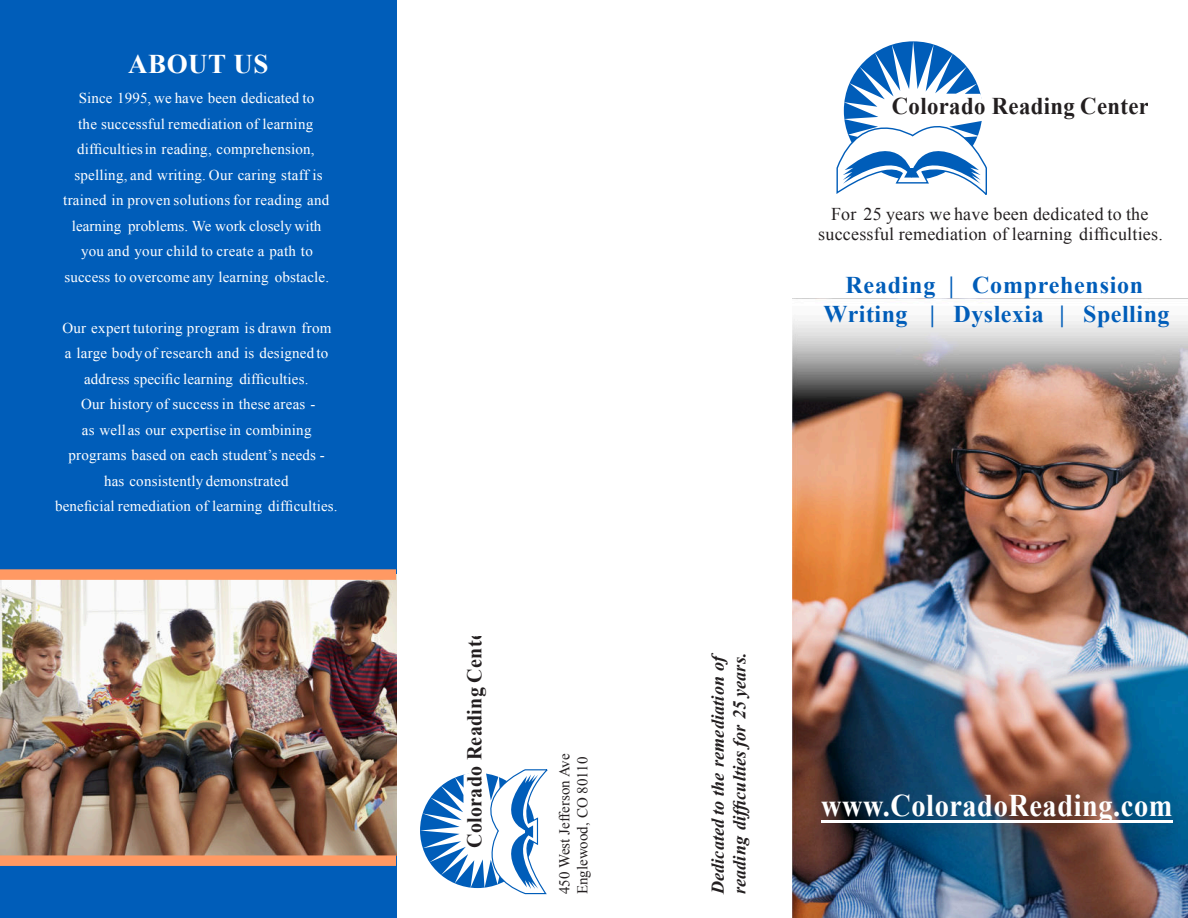
<style>
.page{position:relative;width:1188px;height:918px;background:#fff}
.page>*{position:absolute;margin:0;border:0;box-sizing:border-box;transform-origin:0 0}
.t1{font:700 31.5px "Times New Roman";letter-spacing:.02em;color:#fff;scale:.9 1}
.t2{font:700 27px "Times New Roman";letter-spacing:.02em;color:#fff}
.t3{font:700 24px/28.8px "Times New Roman";letter-spacing:.02em;color:#005db9;text-align:center}
.t4{font:700 24px "Times New Roman";letter-spacing:.015em;color:#231f20;scale:.95 1}
.t5{font:700 21px "Times New Roman";letter-spacing:.015em;color:#231f20;scale:.95 1}
.t6{font:18px/19.5px "Times New Roman";letter-spacing:.01em;color:#231f20;text-align:center}
.t7{font:italic 700 18px/21.6px "Times New Roman";letter-spacing:.01em;color:#231f20}
.t8{font:15px/25.5px "Times New Roman";letter-spacing:.015em;color:#fff;text-align:center}
.t9{font:15px/18px "Times New Roman";color:#231f20}
</style>
<div class="page">
<div style="left:0;top:0;width:396px;height:918px;background:#005db9"></div>
<img style="left:792px;top:298px;width:396px;height:620px">
<svg style="left:836px;top:41px;width:151px;height:154px"></svg>
<hr style="left:821px;top:820px;width:351px;height:3px;background:#fff">
<svg style="left:420px;top:769px;width:128px;height:126px"></svg>
<img style="left:0;top:580px;width:396px;height:275px">
<div style="left:0;top:569px;width:396px;height:11px;background:#ff9963"></div>
<div style="left:0;top:855px;width:396px;height:11px;background:#ff9963"></div>
<h2 class="t2" style="left:128px;top:46px;width:142px">ABOUT US</h2>
<p class="t8" style="left:63px;top:85px;width:268px">Since 1995, we have been dedicated to<br>the successful remediation of learning difficulties in reading, comprehension, spelling, and writing. Our caring staff is trained in proven solutions for reading and learning problems. We work closely with you and your child to create a path to success to overcome any learning obstacle.</p>
<p class="t8" style="left:55px;top:315px;width:284px">Our expert tutoring program is drawn from<br>a large body of research and is designed to address specific learning difficulties.<br>Our history of success in these areas -<br>as well as our expertise in combining programs based on each student’s needs -<br>has consistently demonstrated<br>beneficial remediation of learning difficulties.</p>
<h3 class="t5" style="left:460px;top:848px;width:239px;rotate:-90deg">Colorado Reading Center</h3>
<p class="t9" style="left:555px;top:894px;width:142px;rotate:-90deg">450 West Jefferson Ave<br>Englewood, CO 80110</p>
<h3 class="t4" style="left:892px;top:90px;width:272px">Colorado Reading Center</h3>
<p class="t6" style="left:818px;top:204px;width:346px">For 25 years we have been dedicated to the successful remediation of learning difficulties.</p>
<h3 class="t3" style="left:824px;top:270px;width:347px">Reading | Comprehension<br>Writing | Dyslexia | Spelling</h3>
<p class="t7" style="left:706px;top:894px;width:246px;rotate:-90deg">Dedicated to the remediation of reading difficulties for 25 years.</p>
<h1 class="t1" style="left:821px;top:784px;width:392px">www.ColoradoReading.com</h1>
</div>
